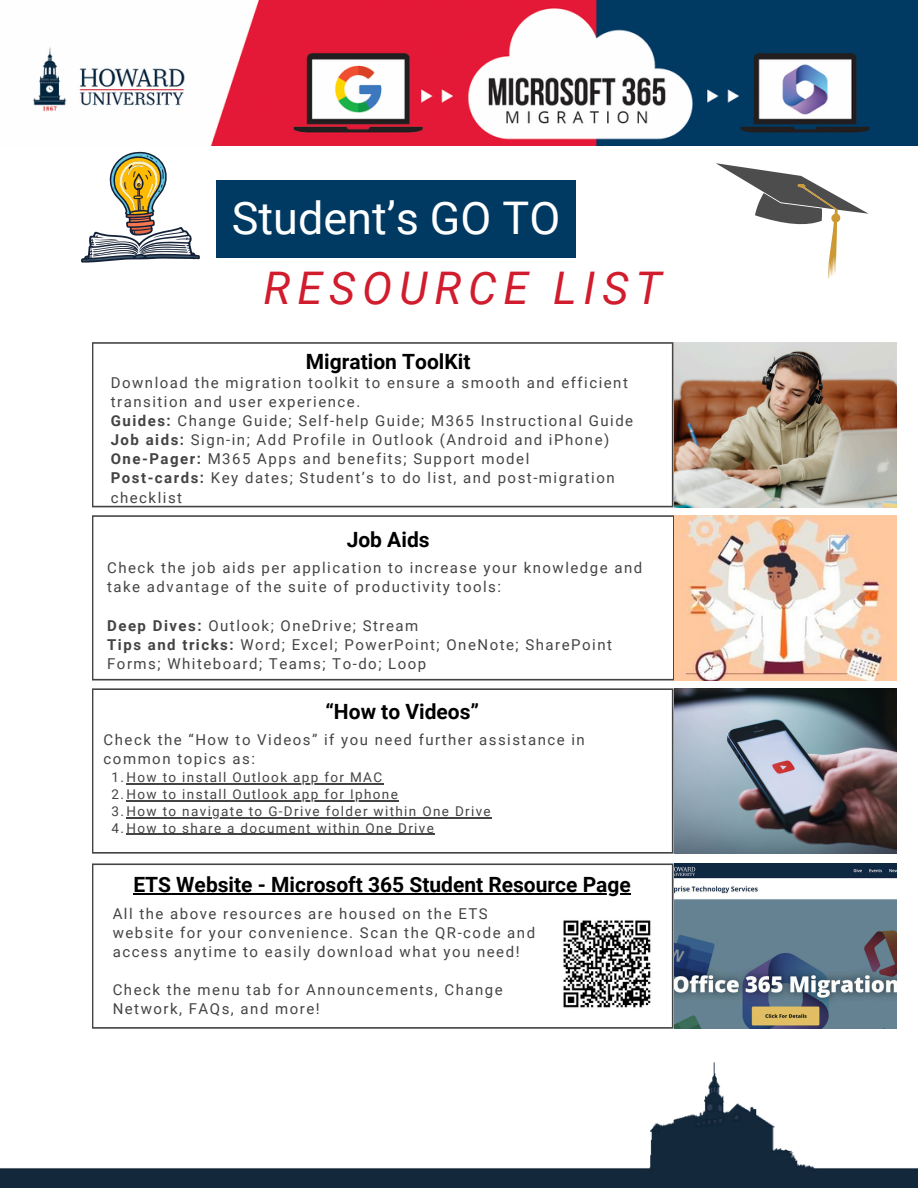
<style>
.page{position:relative;width:918px;height:1188px;background:#fff}
.page>*{position:absolute;margin:0;border:0;box-sizing:border-box;transform-origin:0 0}
.t1{font:45px "Roboto";color:#fff}
.t2{font:italic 45px "Roboto";letter-spacing:.15em;color:#d11c2e}
.t3{font:700 21px "Roboto";color:#000}
.t4{font:15px/19.2px "Roboto";letter-spacing:.1em;color:#444}
.t5{font:13.5px "Roboto";letter-spacing:.1em;color:#444}
.s1{font-weight:700}
</style>
<div class="page">
<img style="left:0;top:1062px;width:918px;height:126px">
<img style="left:33px;top:0;width:885px;height:145px">
<svg style="left:92px;top:342px;width:582px;height:165px"></svg>
<svg style="left:81px;top:151px;width:119px;height:112px"></svg>
<svg style="left:716px;top:163px;width:153px;height:116px"></svg>
<div style="left:217px;top:180px;width:359px;height:78px;background:#003a63"></div>
<svg style="left:92px;top:688px;width:582px;height:166px"></svg>
<svg style="left:92px;top:515px;width:583px;height:166px"></svg>
<svg style="left:92px;top:863px;width:582px;height:166px"></svg>
<img style="left:675px;top:342px;width:221px;height:166px">
<img style="left:675px;top:688px;width:221px;height:166px">
<img style="left:675px;top:515px;width:221px;height:166px">
<img style="left:675px;top:863px;width:221px;height:166px">
<hr style="left:133px;top:894px;width:498px;height:1px;background:#000">
<hr style="left:127px;top:783px;width:257px;height:1px;background:#444">
<hr style="left:127px;top:800px;width:272px;height:1px;background:#444">
<hr style="left:127px;top:817px;width:365px;height:1px;background:#444">
<hr style="left:127px;top:834px;width:308px;height:1px;background:#444">
<img style="left:559px;top:916px;width:96px;height:96px">
<p class="t1" style="left:232px;top:192px;width:330px">Student’s GO TO</p>
<h1 class="t2" style="left:264px;top:262px;width:399px">RESOURCE LIST</h1>
<h2 class="t3" style="left:306px;top:350px;width:166px">Migration ToolKit</h2>
<h3 class="t4" style="left:111px;top:373px;width:519px">Download the migration toolkit to ensure a smooth and efficient transition and user experience.</h3>
<p class="t4" style="left:111px;top:411px;width:524px"><span class="s1">Guides:</span> Change Guide; Self-help Guide; M365 Instructional Guide</p>
<p class="t4" style="left:111px;top:430px;width:500px"><span class="s1">Job aids:</span> Sign-in; Add Profile in Outlook (Android and iPhone)</p>
<p class="t4" style="left:111px;top:450px;width:420px"><span class="s1">One-Pager:</span> M365 Apps and benefits; Support model</p>
<p class="t4" style="left:111px;top:469px;width:505px"><span class="s1">Post-cards:</span> Key dates; Student’s to do list, and post-migration checklist</p>
<p class="t3" style="left:347px;top:527px;width:84px">Job Aids</p>
<p class="t4" style="left:107px;top:559px;width:537px">Check the job aids per application to increase your knowledge and take advantage of the suite of productivity tools:</p>
<h3 class="t4" style="left:107px;top:616px;width:313px"><span class="s1">Deep Dives:</span> Outlook; OneDrive; Stream</h3>
<p class="t4" style="left:107px;top:635px;width:506px"><span class="s1">Tips and tricks:</span> Word; Excel; PowerPoint; OneNote; SharePoint</p>
<p class="t4" style="left:107px;top:654px;width:321px">Forms; Whiteboard; Teams; To-do; Loop</p>
<p class="t3" style="left:325px;top:699px;width:155px">“How to Videos”</p>
<p class="t4" style="left:104px;top:730px;width:483px">Check the “How to Videos” if you need further assistance in common topics as:</p>
<p class="t5" style="left:111px;top:770px;width:272px">1.How to install Outlook app for MAC</p>
<h3 class="t5" style="left:111px;top:786px;width:288px">2.How to install Outlook app for Iphone</h3>
<p class="t5" style="left:111px;top:803px;width:381px">3.How to navigate to G-Drive folder within One Drive</p>
<p class="t5" style="left:111px;top:820px;width:324px">4.How to share a document within One Drive</p>
<h3 class="t3" style="left:133px;top:873px;width:499px">ETS Website - Microsoft 365 Student Resource Page</h3>
<p class="t4" style="left:113px;top:904px;width:424px">All the above resources are housed on the ETS website for your convenience. Scan the QR-code and access anytime to easily download what you need!</p>
<p class="t4" style="left:113px;top:981px;width:392px">Check the menu tab for Announcements, Change<br>Network, FAQs, and more!</p>
</div>
